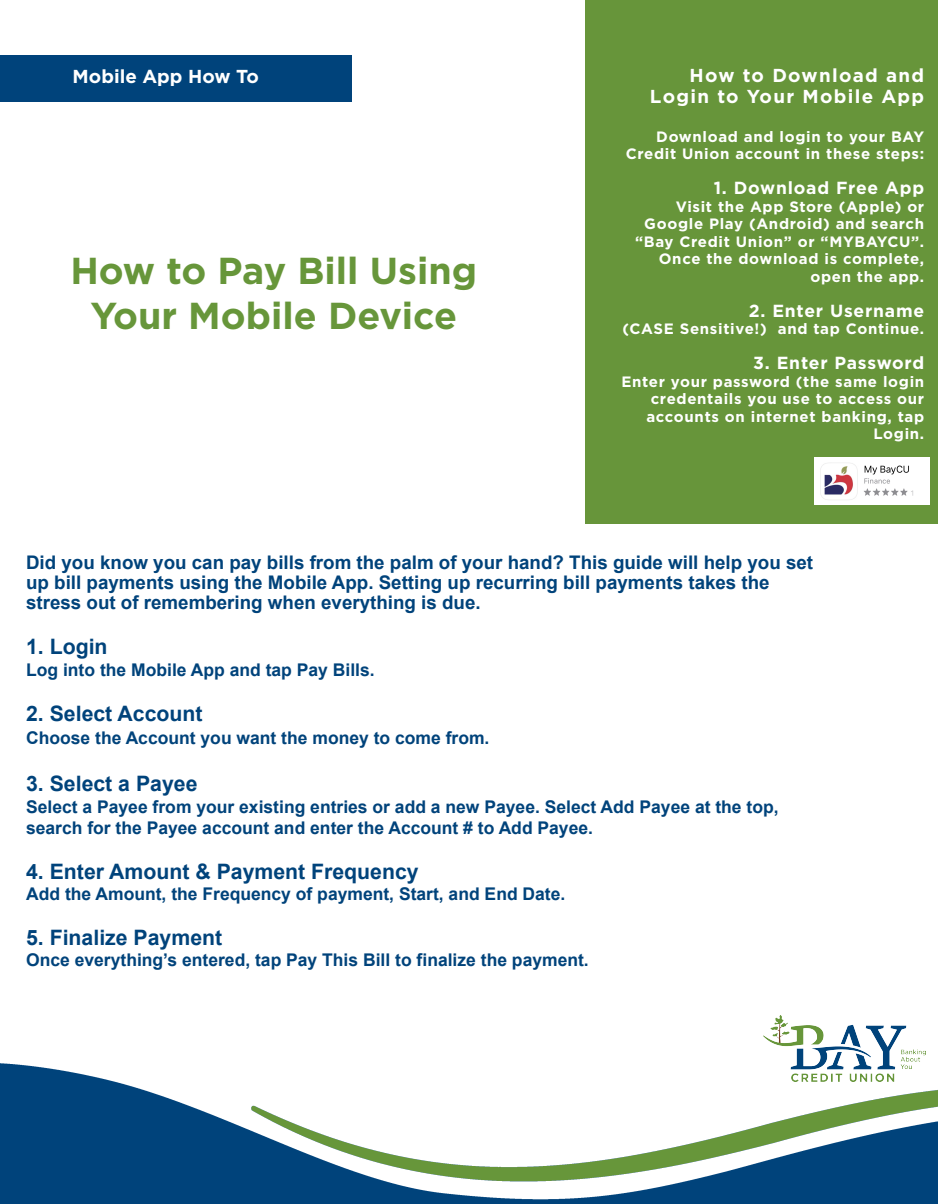
<style>
.page{position:relative;width:938px;height:1204px;background:#fff}
.page>*{position:absolute;margin:0;border:0;box-sizing:border-box;transform-origin:0 0}
.t1{font:700 37.5px/45px "Gotham";color:#67963a;text-align:center}
.t2{font:700 21.25px "Arial";color:#00437b}
.t3{font:700 18.75px/20px "Arial";color:#00437b}
.t4{font:700 18.75px/21.2px "Gotham";letter-spacing:.07em;color:#fff;text-align:right}
.t5{font:700 18.75px "Gotham";color:#fff}
.t6{font:700 17.5px/21.2px "Arial";color:#00437b}
.t7{font:700 17.5px "Gotham";letter-spacing:.045em;color:#fff}
.t8{font:700 15px/17.5px "Gotham";letter-spacing:.045em;color:#fff;text-align:right}
</style>
<div class="page">
<div style="left:585px;top:0;width:352px;height:524px;background:#67953a"></div>
<img style="left:0;top:1051px;width:937px;height:152px">
<img style="left:763px;top:1015px;width:162px;height:66px">
<img style="left:814px;top:458px;width:115px;height:47px">
<div style="left:0;top:55px;width:351px;height:46px;background:#00437b"></div>
<p class="t5" style="left:73px;top:66px;width:188px">Mobile App How To</p>
<h1 class="t1" style="left:70px;top:247px;width:408px">How to Pay Bill Using<br>Your Mobile Device</h1>
<p class="t4" style="left:650px;top:64px;width:276px">How to Download and<br>Login to Your Mobile App</p>
<p class="t8" style="left:625px;top:127px;width:300px">Download and login to your BAY<br>Credit Union account in these steps:</p>
<p class="t7" style="left:713px;top:178px;width:212px">1. Download Free App</p>
<p class="t8" style="left:635px;top:197px;width:291px">Visit the App Store (Apple) or<br>Google Play (Android) and search “Bay Credit Union” or “MYBAYCU”.<br>Once the download is complete, open the app.</p>
<p class="t7" style="left:748px;top:300px;width:177px">2. Enter Username</p>
<p class="t8" style="left:622px;top:320px;width:303px">(CASE Sensitive!) and tap Continue.</p>
<p class="t7" style="left:753px;top:353px;width:172px">3. Enter Password</p>
<p class="t8" style="left:621px;top:372px;width:304px">Enter your password (the same login credentails you use to access our accounts on internet banking, tap<br>Login.</p>
<p class="t3" style="left:26px;top:553px;width:788px">Did you know you can pay bills from the palm of your hand? This guide will help you set up bill payments using the Mobile App. Setting up recurring bill payments takes the stress out of remembering when everything is due.</p>
<p class="t2" style="left:26px;top:632px;width:83px">1. Login</p>
<p class="t6" style="left:26px;top:660px;width:350px">Log into the Mobile App and tap Pay Bills.</p>
<p class="t2" style="left:26px;top:699px;width:178px">2. Select Account</p>
<p class="t6" style="left:26px;top:727px;width:465px">Choose the Account you want the money to come from.</p>
<p class="t2" style="left:26px;top:769px;width:173px">3. Select a Payee</p>
<p class="t6" style="left:26px;top:796px;width:754px">Select a Payee from your existing entries or add a new Payee. Select Add Payee at the top, search for the Payee account and enter the Account # to Add Payee.</p>
<p class="t2" style="left:26px;top:857px;width:394px">4. Enter Amount &amp; Payment Frequency</p>
<p class="t6" style="left:26px;top:884px;width:541px">Add the Amount, the Frequency of payment, Start, and End Date.</p>
<p class="t2" style="left:26px;top:923px;width:198px">5. Finalize Payment</p>
<p class="t6" style="left:26px;top:950px;width:564px">Once everything’s entered, tap Pay This Bill to finalize the payment.</p>
</div>
